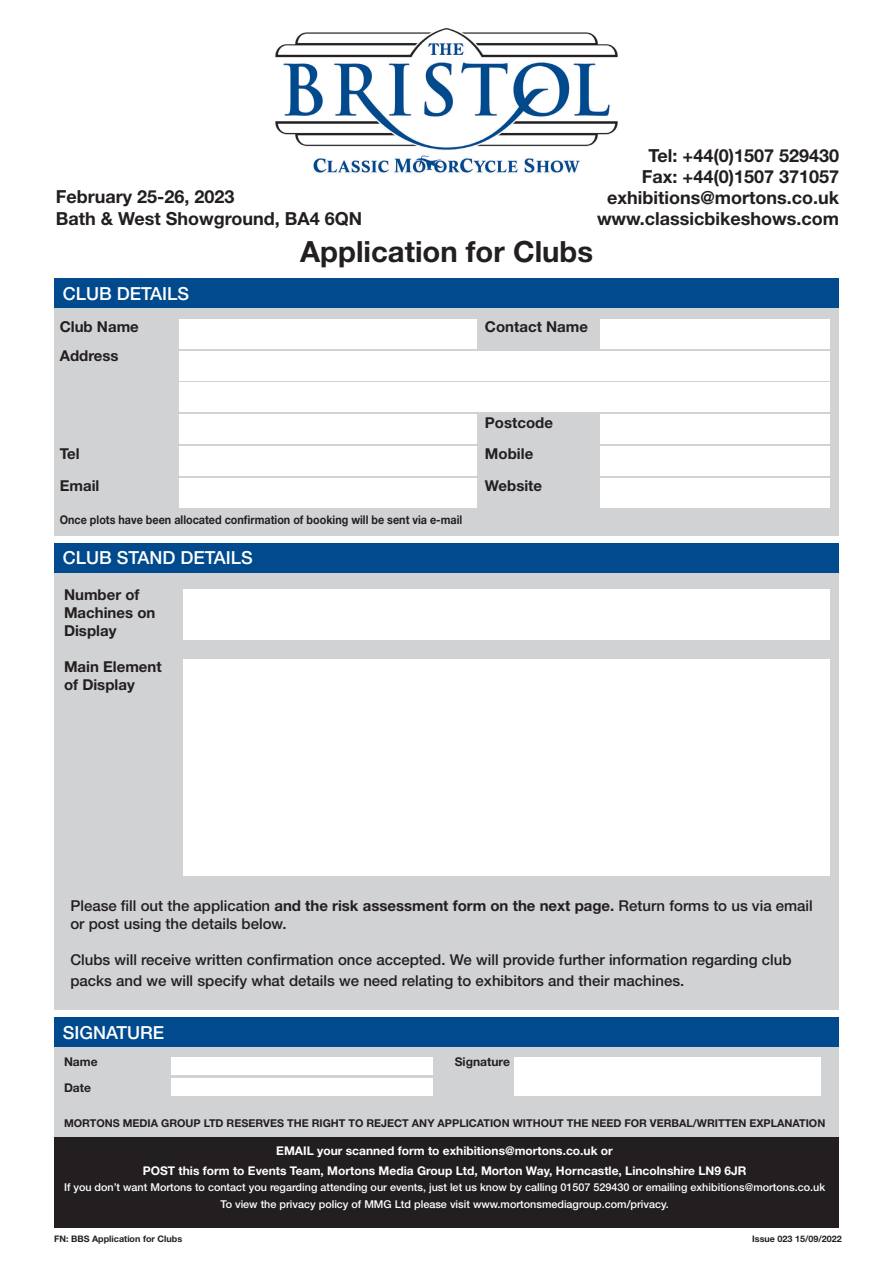
<style>
.page{position:relative;width:893px;height:1263px;background:#fff}
.page>*{position:absolute;margin:0;border:0;box-sizing:border-box;transform-origin:0 0}
.t1{font:700 29.25px "Helvetica Neue LT Std";color:#231f20}
.t2{font:700 18px "Helvetica Neue LT Std";color:#231f20}
.t3{font:500 18px "Helvetica Neue LT Std";color:#fff}
.t4{font:500 15px/18px "Helvetica Neue LT Std";color:#231f20}
.t5{font:700 15px/18px "Helvetica Neue LT Std";color:#231f20}
.t6{font:700 12px "Helvetica Neue LT Std";color:#fff}
.t7{font:700 12px "Helvetica Neue LT Std";color:#231f20;scale:.9 1}
.t8{font:700 12px "Helvetica Neue LT Std";color:#231f20}
.t9{font:500 10.8px "Helvetica Neue LT Std";color:#fff}
.t10{font:700 10.8px "Helvetica Neue LT Std";color:#231f20}
.t11{font:700 9px "Helvetica Neue LT Std";color:#231f20}
.s1{font-weight:700}
</style>
<div class="page">
<div style="left:54px;top:1136px;width:785px;height:91px;background:#231f20"></div>
<img style="left:275px;top:28px;width:343px;height:145px">
<div style="left:54px;top:303px;width:785px;height:233px;background:#d1d2d4"></div>
<div style="left:54px;top:1034px;width:785px;height:102px;background:#d1d2d4"></div>
<div style="left:54px;top:1017px;width:785px;height:30px;background:#004a8d"></div>
<div style="left:172px;top:1057px;width:261px;height:17px;background:#fff"></div>
<div style="left:172px;top:1079px;width:261px;height:17px;background:#fff"></div>
<div style="left:515px;top:1057px;width:306px;height:39px;background:#fff"></div>
<div style="left:179px;top:319px;width:297px;height:29px;background:#fff"></div>
<div style="left:179px;top:351px;width:650px;height:29px;background:#fff"></div>
<div style="left:179px;top:414px;width:297px;height:30px;background:#fff"></div>
<div style="left:179px;top:446px;width:297px;height:30px;background:#fff"></div>
<div style="left:179px;top:478px;width:297px;height:30px;background:#fff"></div>
<div style="left:179px;top:382px;width:650px;height:30px;background:#fff"></div>
<div style="left:600px;top:319px;width:229px;height:29px;background:#fff"></div>
<div style="left:600px;top:414px;width:229px;height:30px;background:#fff"></div>
<div style="left:600px;top:446px;width:229px;height:30px;background:#fff"></div>
<div style="left:600px;top:478px;width:229px;height:30px;background:#fff"></div>
<div style="left:54px;top:278px;width:785px;height:30px;background:#004a8d"></div>
<div style="left:54px;top:569px;width:785px;height:441px;background:#d1d2d4"></div>
<div style="left:54px;top:543px;width:785px;height:29px;background:#004a8d"></div>
<div style="left:183px;top:660px;width:646px;height:216px;background:#fff"></div>
<div style="left:183px;top:589px;width:646px;height:51px;background:#fff"></div>
<p class="t2" style="left:56px;top:186px;width:180px">February 25-26, 2023</p>
<p class="t2" style="left:56px;top:207px;width:308px">Bath &amp; West Showground, BA4 6QN</p>
<p class="t2" style="left:649px;top:144px;width:192px">Tel: +44(0)1507 529430</p>
<p class="t2" style="left:642px;top:165px;width:199px">Fax: +44(0)1507 371057</p>
<p class="t2" style="left:607px;top:186px;width:234px">exhibitions@mortons.co.uk</p>
<p class="t2" style="left:597px;top:207px;width:244px">www.classicbikeshows.com</p>
<p class="t3" style="left:63px;top:282px;width:128px">CLUB DETAILS</p>
<p class="t5" style="left:60px;top:317px;width:81px">Club Name</p>
<p class="t5" style="left:60px;top:347px;width:60px">Address</p>
<p class="t5" style="left:60px;top:444px;width:21px">Tel</p>
<p class="t5" style="left:60px;top:476px;width:41px">Email</p>
<p class="t1" style="left:300px;top:233px;width:294px">Application for Clubs</p>
<p class="t5" style="left:485px;top:317px;width:105px">Contact Name</p>
<p class="t5" style="left:485px;top:414px;width:70px">Postcode</p>
<p class="t5" style="left:485px;top:444px;width:50px">Mobile</p>
<p class="t5" style="left:485px;top:476px;width:59px">Website</p>
<p class="t7" style="left:60px;top:512px;width:449px">Once plots have been allocated confirmation of booking will be sent via e-mail</p>
<p class="t3" style="left:63px;top:547px;width:192px">CLUB STAND DETAILS</p>
<p class="t5" style="left:64px;top:585px;width:77px">Number of</p>
<p class="t5" style="left:64px;top:603px;width:93px">Machines on<br>Display</p>
<p class="t5" style="left:64px;top:658px;width:99px">Main Element</p>
<p class="t5" style="left:64px;top:676px;width:72px">of Display</p>
<p class="t4" style="left:70px;top:896px;width:744px">Please fill out the application <span class="s1">and the risk assessment form on the next page.</span> Return forms to us via email or post using the details below.</p>
<p class="t4" style="left:70px;top:948px;width:723px;line-height:21.6px">Clubs will receive written confirmation once accepted. We will provide further information regarding club packs and we will specify what details we need relating to exhibitors and their machines.</p>
<p class="t3" style="left:63px;top:1021px;width:103px">SIGNATURE</p>
<p class="t8" style="left:64px;top:1054px;width:35px">Name</p>
<p class="t8" style="left:455px;top:1054px;width:57px">Signature</p>
<p class="t8" style="left:64px;top:1080px;width:29px">Date</p>
<p class="t10" style="left:64px;top:1116px;width:763px">MORTONS MEDIA GROUP LTD RESERVES THE RIGHT TO REJECT ANY APPLICATION WITHOUT THE NEED FOR VERBAL/WRITTEN EXPLANATION</p>
<p class="t6" style="left:276px;top:1144px;width:338px">EMAIL your scanned form to exhibitions@mortons.co.uk or</p>
<p class="t6" style="left:143px;top:1163px;width:605px">POST this form to Events Team, Mortons Media Group Ltd, Morton Way, Horncastle, Lincolnshire LN9 6JR</p>
<p class="t9" style="left:64px;top:1181px;width:763px">If you don’t want Mortons to contact you regarding attending our events, just let us know by calling 01507 529430 or emailing exhibitions@mortons.co.uk</p>
<p class="t9" style="left:220px;top:1197px;width:450px">To view the privacy policy of MMG Ltd please visit www.mortonsmediagroup.com/privacy.</p>
<p class="t11" style="left:54px;top:1233px;width:130px">FN: BBS Application for Clubs</p>
<p class="t11" style="left:752px;top:1233px;width:91px">Issue 023 15/09/2022</p>
</div>
